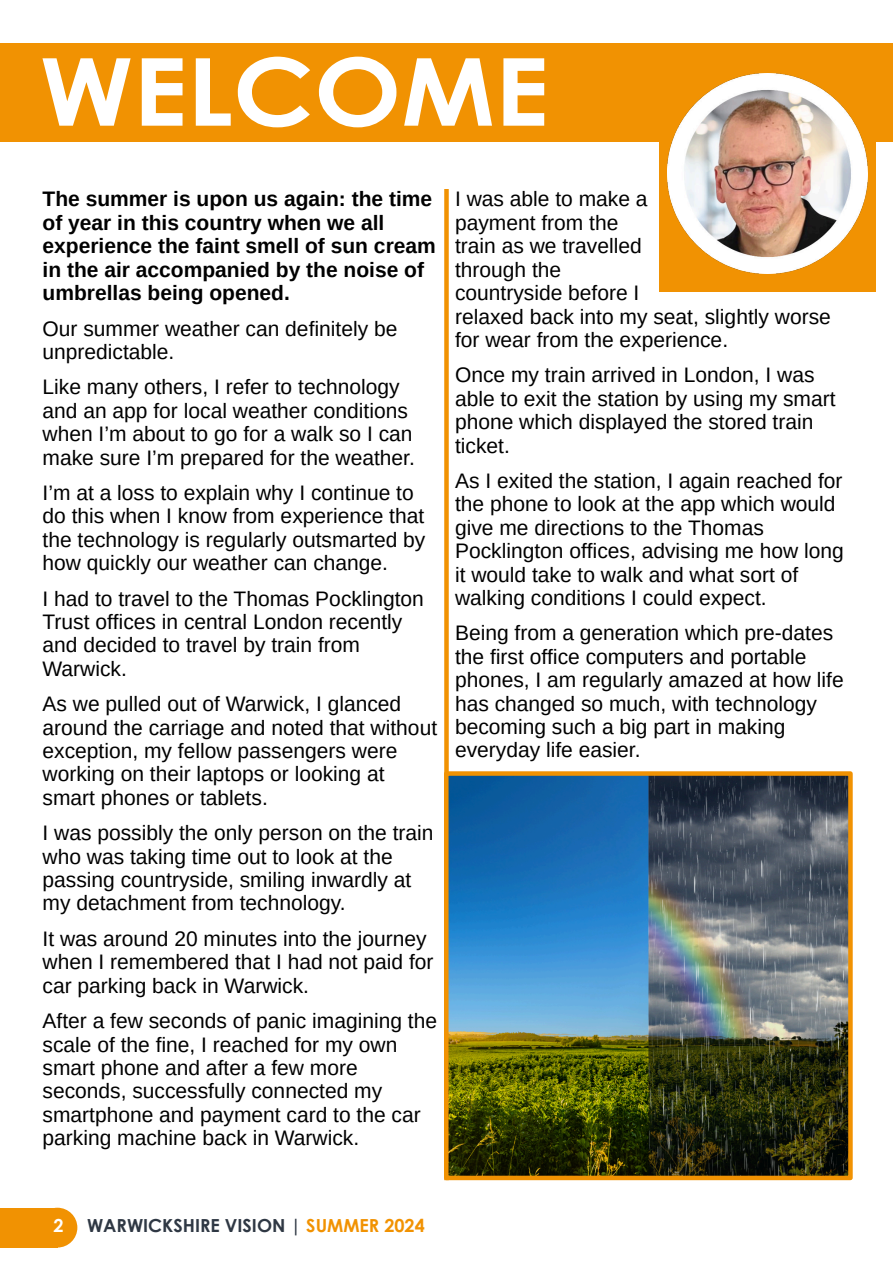
<style>
.page{position:relative;width:893px;height:1263px;background:#fff}
.page>*{position:absolute;margin:0;border:0;box-sizing:border-box;transform-origin:0 0}
.t1{font:700 93.75px "Century Gothic";color:#fff;scale:1.11 1}
.t2{font:21px/23.4px "Arimo";color:#000}
.t3{font:700 21px/23.4px "Arimo";color:#000}
.t4{font:700 18px "Century Gothic";color:#2f3844}
.t5{font:700 18px "Century Gothic";color:#fff}
.s1{color:#f19202}
</style>
<div class="page">
<div style="left:38px;top:1208px;width:39px;height:39px;background:#f19202;border-radius:50%"></div>
<div style="left:0;top:1208px;width:57px;height:39px;background:#f19202"></div>
<div style="left:0;top:43px;width:893px;height:98px;background:#f19202"></div>
<div style="left:659px;top:50px;width:217px;height:242px;background:#f19202"></div>
<img style="left:668px;top:74px;width:199px;height:199px">
<div style="left:444px;top:191px;width:5px;height:987px;background:#f19202"></div>
<img style="left:449px;top:776px;width:399px;height:399px">
<div style="left:444px;top:771px;width:409px;height:409px;border:4px solid #f19202"></div>
<h1 class="t1" style="left:40px;top:55px;width:460px">WELCOME</h1>
<p class="t3" style="left:43px;top:189px;width:395px">The summer is upon us again: the time of year in this country when we all experience the faint smell of sun cream in the air accompanied by the noise of umbrellas being opened.</p>
<p class="t2" style="left:43px;top:318px;width:356px">Our summer weather can definitely be unpredictable.</p>
<p class="t2" style="left:43px;top:377px;width:374px">Like many others, I refer to technology and an app for local weather conditions when I’m about to go for a walk so I can make sure I’m prepared for the weather.</p>
<p class="t2" style="left:43px;top:483px;width:384px">I’m at a loss to explain why I continue to do this when I know from experience that the technology is regularly outsmarted by how quickly our weather can change.</p>
<p class="t2" style="left:43px;top:588px;width:383px">I had to travel to the Thomas Pocklington<br>Trust offices in central London recently and decided to travel by train from<br>Warwick.</p>
<p class="t2" style="left:43px;top:694px;width:396px">As we pulled out of Warwick, I glanced around the carriage and noted that without exception, my fellow passengers were working on their laptops or looking at smart phones or tablets.</p>
<p class="t2" style="left:43px;top:823px;width:393px">I was possibly the only person on the train who was taking time out to look at the passing countryside, smiling inwardly at my detachment from technology.</p>
<p class="t2" style="left:43px;top:929px;width:393px">It was around 20 minutes into the journey when I remembered that I had not paid for car parking back in Warwick.</p>
<p class="t2" style="left:43px;top:1011px;width:396px">After a few seconds of panic imagining the scale of the fine, I reached for my own smart phone and after a few more seconds, successfully connected my smartphone and payment card to the car parking machine back in Warwick.</p>
<p class="t2" style="left:455px;top:189px;width:377px">I was able to make a<br>payment from the<br>train as we travelled<br>through the<br>countryside before I<br>relaxed back into my seat, slightly worse for wear from the experience.</p>
<p class="t2" style="left:455px;top:365px;width:382px">Once my train arrived in London, I was able to exit the station by using my smart phone which displayed the stored train ticket.</p>
<p class="t2" style="left:455px;top:471px;width:390px">As I exited the station, I again reached for the phone to look at the app which would give me directions to the Thomas Pocklington offices, advising me how long it would take to walk and what sort of walking conditions I could expect.</p>
<p class="t2" style="left:455px;top:623px;width:390px">Being from a generation which pre-dates the first office computers and portable phones, I am regularly amazed at how life has changed so much, with technology becoming such a big part in making everyday life easier.</p>
<p class="t5" style="left:54px;top:1218px;width:12px">2</p>
<p class="t4" style="left:87px;top:1218px;width:339px">WARWICKSHIRE VISION | <span class="s1">SUMMER 2024</span></p>
</div>
